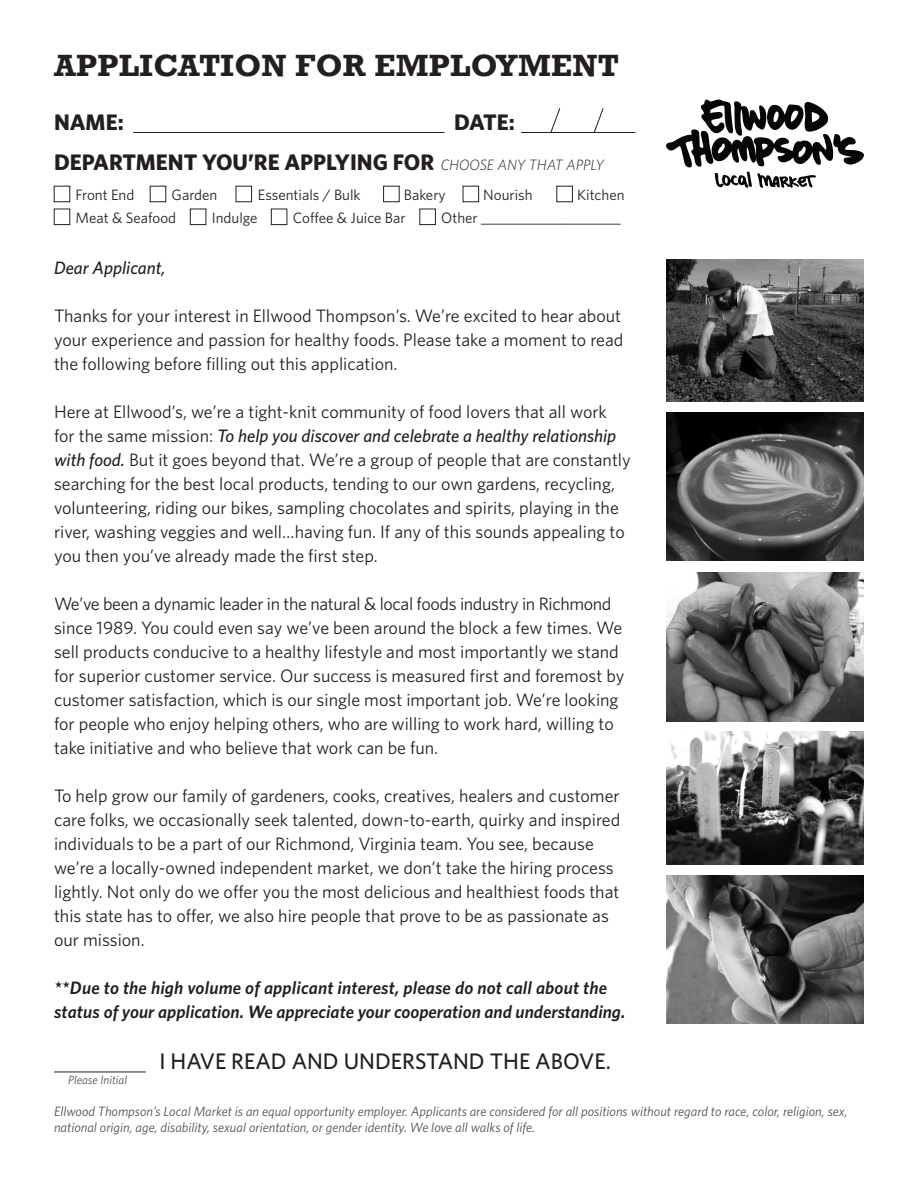
<style>
.page{position:relative;width:918px;height:1188px;background:#fff}
.page>*{position:absolute;margin:0;border:0;box-sizing:border-box;transform-origin:0 0}
.t1{font:700 31.5px "Rockwell";letter-spacing:.01em;color:#231f20}
.t2{font:700 22.5px/40.5px "Whitney";color:#231f20}
.t3{font:500 22.5px "Whitney";color:#231f20}
.t4{font:18px/24px "Whitney";color:#231f20}
.t5{font:italic 600 18px/24px "Whitney";color:#231f20}
.t6{font:italic 500 18px "Whitney";color:#231f20}
.t7{font:15px/22.8px "Whitney";color:#231f20}
.t8{font:italic 13.5px/16.2px "Whitney";color:#4f5151}
.t9{font:italic 12px "Whitney";color:#4f5151}
.s1{font-family:"Whitney Light Italic SC";font-weight:400;font-size:15px}
.s2{font-weight:500;font-style:italic}
</style>
<div class="page">
<svg style="left:666px;top:99px;width:198px;height:89px"></svg>
<hr style="left:133px;top:132px;width:312px;height:1px;background:#231f20">
<hr style="left:521px;top:132px;width:114px;height:1px;background:#231f20">
<svg style="left:550px;top:108px;width:10px;height:24px"></svg>
<svg style="left:594px;top:108px;width:10px;height:24px"></svg>
<div style="left:54px;top:186px;width:16px;height:16px;border:1px solid #231f20"></div>
<div style="left:54px;top:209px;width:16px;height:16px;border:1px solid #231f20"></div>
<div style="left:150px;top:186px;width:16px;height:16px;border:1px solid #231f20"></div>
<div style="left:190px;top:209px;width:16px;height:16px;border:1px solid #231f20"></div>
<div style="left:271px;top:209px;width:16px;height:16px;border:1px solid #231f20"></div>
<div style="left:236px;top:186px;width:16px;height:16px;border:1px solid #231f20"></div>
<div style="left:383px;top:186px;width:16px;height:16px;border:1px solid #231f20"></div>
<div style="left:463px;top:186px;width:16px;height:16px;border:1px solid #231f20"></div>
<div style="left:557px;top:186px;width:16px;height:16px;border:1px solid #231f20"></div>
<img style="left:666px;top:573px;width:198px;height:148px">
<img style="left:666px;top:875px;width:198px;height:149px">
<img style="left:666px;top:412px;width:198px;height:149px">
<hr style="left:54px;top:1072px;width:92px;height:1px;background:#231f20">
<img style="left:666px;top:259px;width:198px;height:142px">
<img style="left:666px;top:732px;width:198px;height:132px">
<div style="left:420px;top:209px;width:16px;height:16px;border:1px solid #231f20"></div>
<h1 class="t1" style="left:54px;top:46px;width:567px">APPLICATION FOR EMPLOYMENT</h1>
<p class="t2" style="left:54px;top:101px;width:71px">NAME:</p>
<p class="t2" style="left:54px;top:101px;width:552px;text-indent:400px">DATE:<br>DEPARTMENT YOU’RE APPLYING FOR <span class="s1">CHOOSE ANY THAT APPLY</span></p>
<p class="t7" style="left:76px;top:183px;width:102px">Front End<br>Meat &amp; Seafood</p>
<p class="t7" style="left:212px;top:183px;width:47px;text-indent:-40px">Garden<br>Indulge</p>
<p class="t7" style="left:258px;top:183px;width:104px">Essentials / Bulk</p>
<p class="t7" style="left:404px;top:183px;width:43px">Bakery</p>
<p class="t7" style="left:483px;top:183px;width:51px">Nourish</p>
<p class="t7" style="left:577px;top:183px;width:49px">Kitchen</p>
<p class="t7" style="left:441px;top:206px;width:181px">Other ____________________</p>
<p class="t7" style="left:293px;top:206px;width:114px">Coffee &amp; Juice Bar</p>
<p class="t6" style="left:54px;top:257px;width:113px">Dear Applicant,</p>
<p class="t4" style="left:54px;top:303px;width:571px">Thanks for your interest in Ellwood Thompson’s. We’re excited to hear about your experience and passion for healthy foods. Please take a moment to read the following before filling out this application.</p>
<p class="t4" style="left:54px;top:399px;width:578px">Here at Ellwood’s, we’re a tight-knit community of food lovers that all work for the same mission: <span class="s2">To help you discover and celebrate a healthy relationship with food.</span> But it goes beyond that. We’re a group of people that are constantly searching for the best local products, tending to our own gardens, recycling, volunteering, riding our bikes, sampling chocolates and spirits, playing in the river, washing veggies and well…having fun. If any of this sounds appealing to you then you’ve already made the first step.</p>
<p class="t4" style="left:54px;top:591px;width:572px">We’ve been a dynamic leader in the natural &amp; local foods industry in Richmond since 1989. You could even say we’ve been around the block a few times. We sell products conducive to a healthy lifestyle and most importantly we stand for superior customer service. Our success is measured first and foremost by customer satisfaction, which is our single most important job. We’re looking for people who enjoy helping others, who are willing to work hard, willing to take initiative and who believe that work can be fun.</p>
<p class="t4" style="left:54px;top:783px;width:568px">To help grow our family of gardeners, cooks, creatives, healers and customer care folks, we occasionally seek talented, down-to-earth, quirky and inspired individuals to be a part of our Richmond, Virginia team. You see, because we’re a locally-owned independent market, we don’t take the hiring process lightly. Not only do we offer you the most delicious and healthiest foods that this state has to offer, we also hire people that prove to be as passionate as our mission.</p>
<p class="t5" style="left:54px;top:975px;width:573px">**Due to the high volume of applicant interest, please do not call about the status of your application. We appreciate your cooperation and understanding.</p>
<p class="t3" style="left:159px;top:1048px;width:453px">I HAVE READ AND UNDERSTAND THE ABOVE.</p>
<p class="t9" style="left:68px;top:1073px;width:61px">Please Initial</p>
<p class="t8" style="left:54px;top:1103px;width:795px">Ellwood Thompson’s Local Market is an equal opportunity employer. Applicants are considered for all positions without regard to race, color, religion, sex, national origin, age, disability, sexual orientation, or gender identity. We love all walks of life.</p>
</div>
